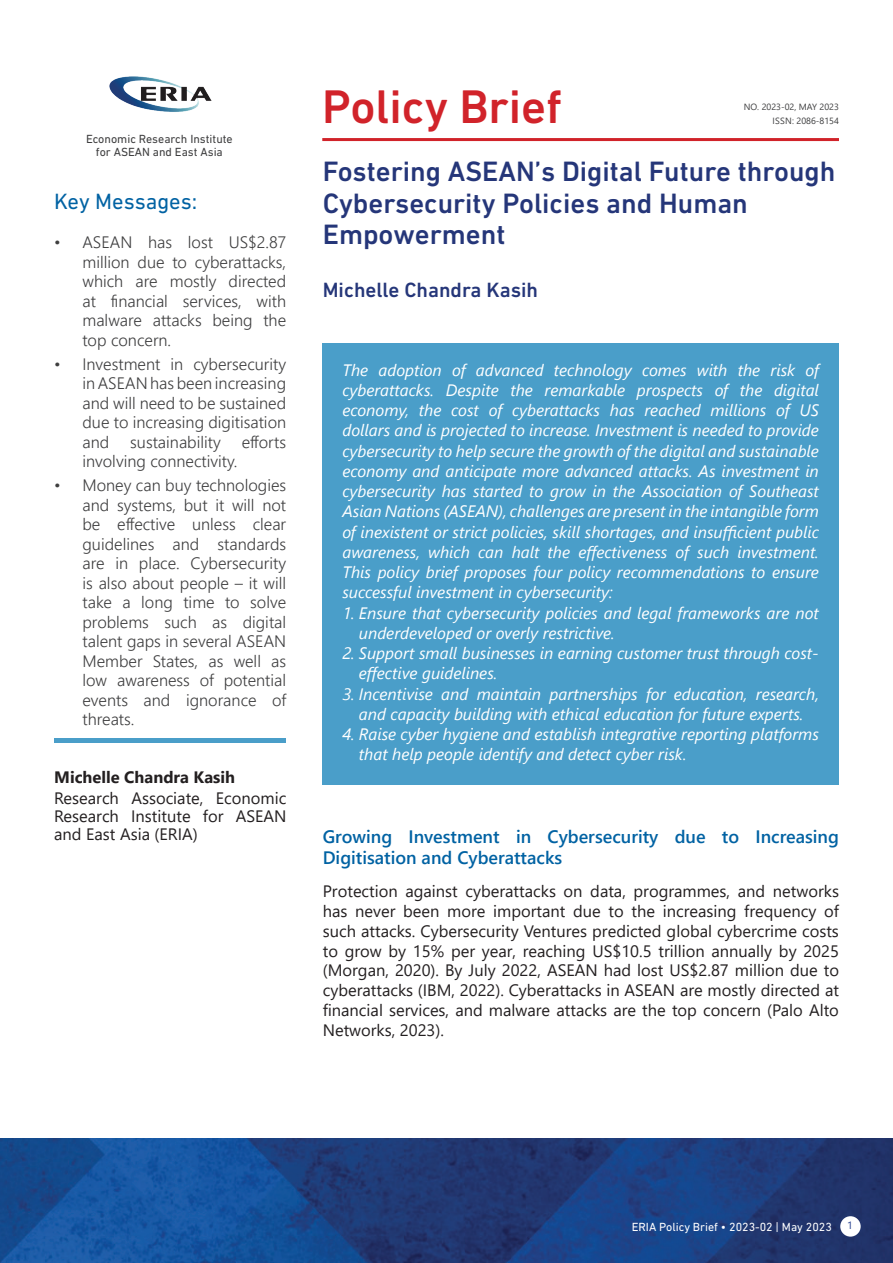
<style>
.page{position:relative;width:893px;height:1263px;background:#fff}
.page>*{position:absolute;margin:0;border:0;box-sizing:border-box;transform-origin:0 0}
.t1{font:500 48px "DIN Next LT Pro";color:#d1232a}
.t2{font:500 28.5px/31.5px "DIN Next LT Pro";color:#253679}
.t3{font:22.5px "DIN Next LT Pro";color:#0062a3}
.t4{font:500 21px "DIN Next LT Pro";color:#253679}
.t5{font:600 18px/21px "Segoe UI";color:#0062a3}
.t6{font:italic 16.5px/20.2px "Segoe UI";color:#fff}
.t7{font:300 16.5px/19.5px "Segoe UI";color:#3e3e3f;text-align:justify}
.t8{font:16.5px/19.8px "Segoe UI";color:#231f20;text-align:justify}
.t9{font:700 16.5px "Segoe UI";color:#231f20}
.t10{font:12px/13.5px "DIN Next LT Pro";color:#3e3e3f;text-align:center}
.t11{font:12px "DIN Next LT Pro";color:#fff}
.t12{font:10.5px "Ebrima";color:#253f8e}
.t13{font:9px/14.4px "Segoe UI";color:#3e3e3f;text-align:right}
</style>
<div class="page">
<img style="left:0;top:1138px;width:893px;height:125px">
<div style="left:840px;top:1216px;width:21px;height:20px;background:#fff;border-radius:50%"></div>
<hr style="left:322px;top:138px;width:517px;height:3px;background:#d1232a">
<img style="left:109px;top:76px;width:103px;height:36px">
<div style="left:323px;top:343px;width:516px;height:442px;background:#4a9ec9"></div>
<svg style="left:54px;top:738px;width:232px;height:4px"></svg>
<p class="t10" style="left:86px;top:132px;width:148px">Economic Research Institute for ASEAN and East Asia</p>
<h3 class="t3" style="left:54px;top:188px;width:145px">Key Messages:</h3>
<p class="t7" style="left:82px;top:231px;width:205px;text-indent:-28px">• ASEAN has lost US$2.87 million due to cyberattacks, which are mostly directed at financial services, with malware attacks being the top concern.</p>
<p class="t7" style="left:82px;top:352px;width:205px;text-indent:-28px">• Investment in cybersecurity in ASEAN has been increasing and will need to be sustained due to increasing digitisation and</p>
<p class="t7" style="left:130px;top:430px;width:92px">sustainability</p>
<p class="t7" style="left:242px;top:430px;width:46px">efforts</p>
<p class="t7" style="left:82px;top:450px;width:156px">involving connectivity.</p>
<p class="t7" style="left:82px;top:474px;width:205px;text-indent:-28px">• Money can buy technologies and systems, but it will not be effective unless clear guidelines and standards are in place. Cybersecurity is also about people – it will take a long time to solve problems such as digital talent gaps in several ASEAN Member States, as well as low awareness of potential events and ignorance of threats.</p>
<p class="t9" style="left:54px;top:762px;width:182px">Michelle Chandra Kasih</p>
<p class="t8" style="left:54px;top:788px;width:234px;line-height:18px">Research Associate, Economic Research Institute for ASEAN and East Asia (ERIA)</p>
<h1 class="t1" style="left:322px;top:78px;width:241px">Policy Brief</h1>
<p class="t13" style="left:744px;top:98px;width:97px">NO. 2023-02, MAY 2023<br>ISSN: 2086-8154</p>
<h2 class="t2" style="left:323px;top:156px;width:514px">Fostering ASEAN’s Digital Future through<br>Cybersecurity Policies and Human<br>Empowerment</h2>
<p class="t4" style="left:323px;top:277px;width:217px">Michelle Chandra Kasih</p>
<p class="t6" style="left:342px;top:357px;width:478px;text-align:justify">The adoption of advanced technology comes with the risk of cyberattacks. Despite the remarkable prospects of the digital economy, the cost of cyberattacks has reached millions of US dollars and is projected to increase. Investment is needed to provide cybersecurity to help secure the growth of the digital and sustainable economy and anticipate more advanced attacks. As investment in cybersecurity has started to grow in the Association of Southeast Asian Nations (ASEAN), challenges are present in the intangible form of inexistent or strict policies, skill shortages, and insufficient public awareness, which can halt the effectiveness of such investment.<br>This policy brief proposes four policy recommendations to ensure successful investment in cybersecurity:</p>
<p class="t6" style="left:359px;top:600px;width:461px;text-indent:-16px">1. Ensure that cybersecurity policies and legal frameworks are not underdeveloped or overly restrictive.</p>
<p class="t6" style="left:359px;top:640px;width:461px;text-indent:-16px">2. Support small businesses in earning customer trust through cost&shy;effective guidelines.</p>
<p class="t6" style="left:342px;top:681px;width:478px;text-align:center">3. Incentivise and maintain partnerships for education, research, and capacity building with ethical education for future experts.</p>
<p class="t6" style="left:359px;top:721px;width:462px;text-indent:-16px">4. Raise cyber hygiene and establish integrative reporting platforms that help people identify and detect cyber risk.</p>
<p class="t5" style="left:323px;top:824px;width:518px">Growing Investment in Cybersecurity due to Increasing<br>Digitisation and Cyberattacks</p>
<p class="t8" style="left:323px;top:880px;width:518px">Protection against cyberattacks on data, programmes, and networks has never been more important due to the increasing frequency of such attacks. Cybersecurity Ventures predicted global cybercrime costs to grow by 15% per year, reaching US$10.5 trillion annually by 2025 (Morgan, 2020). By July 2022, ASEAN had lost US$2.87 million due to cyberattacks (IBM, 2022). Cyberattacks in ASEAN are mostly directed at financial services, and malware attacks are the top concern (Palo Alto Networks, 2023).</p>
<p class="t11" style="left:632px;top:1220px;width:202px">ERIA Policy Brief • 2023-02 | May 2023</p>
<p class="t12" style="left:847px;top:1218px;width:7px">1</p>
</div>
